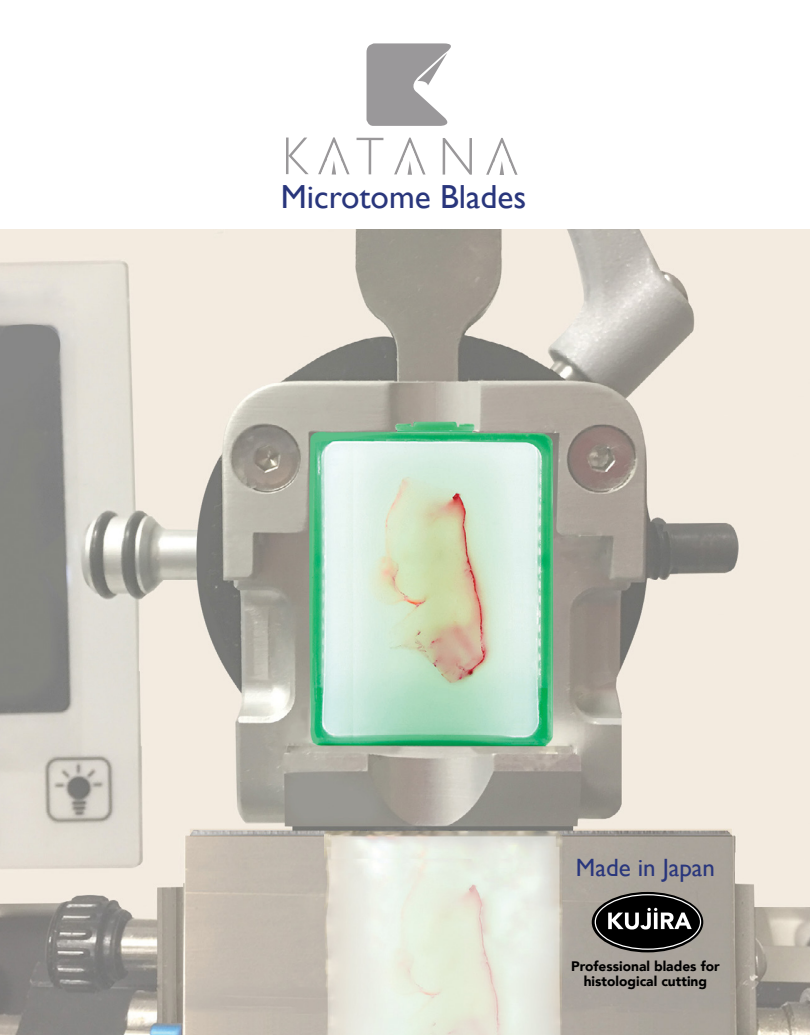
<style>
.page{position:relative;width:810px;height:1035px;background:#fff}
.page>*{position:absolute;margin:0;border:0;box-sizing:border-box;transform-origin:0 0}
.t1{font:33.38px "Gill Sans";color:#29367c}
.t2{font:25px "Gill Sans";color:#29367c}
.t3{font:900 13.75px/15px "Avenir";color:#000;text-align:center}
</style>
<div class="page">
<img style="left:0;top:230px;width:810px;height:805px">
<div style="left:592px;top:892px;width:111px;height:60px;background:#000;border-radius:50%"></div>
<div style="left:595px;top:894px;width:106px;height:56px;border:1px solid #fff;border-radius:50%"></div>
<svg style="left:608px;top:908px;width:84px;height:22px"></svg>
<svg style="left:367px;top:43px;width:84px;height:83px"></svg>
<svg style="left:286px;top:138px;width:23px;height:36px"></svg>
<svg style="left:357px;top:138px;width:26px;height:36px"></svg>
<svg style="left:443px;top:138px;width:29px;height:37px"></svg>
<svg style="left:486px;top:138px;width:32px;height:37px"></svg>
<svg style="left:394px;top:138px;width:32px;height:37px"></svg>
<svg style="left:318px;top:137px;width:32px;height:38px"></svg>
<h1 class="t1" style="left:281px;top:177px;width:247px">Microtome Blades</h1>
<h2 class="t2" style="left:576px;top:853px;width:141px">Made in Japan</h2>
<p class="t3" style="left:571px;top:958px;width:150px">Professional blades for histological cutting</p>
</div>
